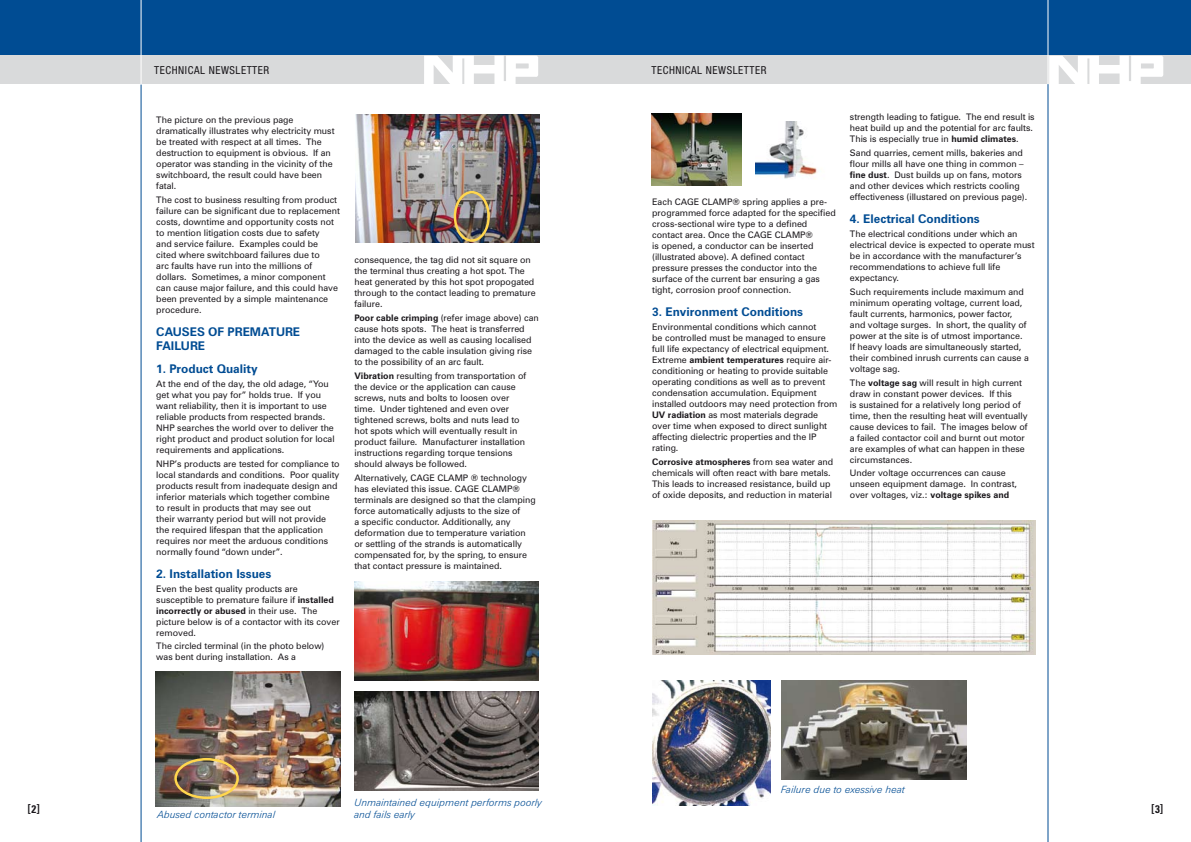
<style>
.page{position:relative;width:1191px;height:842px;background:#fff}
.page>*{position:absolute;margin:0;border:0;box-sizing:border-box;transform-origin:0 0}
.t1{font:700 12px/14.4px "Zurich BT";color:#004c93}
.t2{font:condensed 11px "Helvetica Neue LT";letter-spacing:.05em;color:#1a171b}
.t3{font:condensed 11px "Helvetica Neue LT";letter-spacing:.02em;color:#1a171b}
.t4{font:700 condensed 11px "Zurich BT";color:#1a171b}
.t5{font:italic 300 10px/12px "Zurich BT";color:#004c93}
.t6{font:9px/11px "Zurich BT";color:#1a171b}
.s1{font-weight:700}
</style>
<div class="page">
<div style="left:0;top:0;width:1191px;height:76px;background:#004c93"></div>
<div style="left:0;top:56px;width:595px;height:28px;background:#d9dadb"></div>
<hr style="left:141px;top:0;width:1px;height:84px;background:#fff">
<div style="left:595px;top:56px;width:596px;height:28px;background:#d9dadb"></div>
<hr style="left:1047px;top:0;width:1px;height:84px;background:#fff">
<svg style="left:424px;top:56px;width:114px;height:28px"></svg>
<svg style="left:1049px;top:56px;width:114px;height:28px"></svg>
<hr style="left:141px;top:85px;width:1px;height:757px;background:#004c93">
<img style="left:156px;top:672px;width:184px;height:134px">
<div style="left:174px;top:758px;width:65px;height:41px;border:2px solid #ffd64e;border-radius:50%"></div>
<img style="left:355px;top:114px;width:184px;height:128px">
<div style="left:454px;top:191px;width:36px;height:51px;border:2px solid #ffd64e;border-radius:50%"></div>
<img style="left:354px;top:582px;width:185px;height:99px">
<img style="left:354px;top:692px;width:185px;height:99px">
<img style="left:652px;top:520px;width:383px;height:134px">
<img style="left:652px;top:680px;width:118px;height:125px">
<hr style="left:1047px;top:84px;width:1px;height:758px;background:#004c93">
<img style="left:781px;top:680px;width:185px;height:99px">
<img style="left:651px;top:113px;width:90px;height:72px">
<img style="left:755px;top:121px;width:62px;height:58px">
<p class="t2" style="left:154px;top:64px;width:110px">TECHNICAL NEWSLETTE</p>
<p class="t3" style="left:182px;top:64px;width:96px">AS-i SAFETY AT WORK</p>
<p class="t2" style="left:651px;top:64px;width:116px">TECHNICAL NEWSLETTER</p>
<p class="t6" style="left:156px;top:114px;width:180px">The picture on the previous page dramatically illustrates why electricity must be treated with respect at all times. The destruction to equipment is obvious. If an operator was standing in the vicinity of the switchboard, the result could have been fatal.</p>
<p class="t6" style="left:156px;top:194px;width:185px">The cost to business resulting from product failure can be significant due to replacement costs, downtime and opportunity costs not to mention litigation costs due to safety<br>and service failure. Examples could be cited where switchboard failures due to<br>arc faults have run into the millions of dollars. Sometimes, a minor component can cause major failure, and this could have been prevented by a simple maintenance procedure.</p>
<h1 class="t1" style="left:156px;top:324px;width:145px">Causes of Premature<br>Failure</h1>
<h1 class="t1" style="left:156px;top:362px;width:103px">1. Product Quality</h1>
<p class="t6" style="left:156px;top:378px;width:180px">At the end of the day, the old adage, “You get what you pay for” holds true. If you want reliability, then it is important to use reliable products from respected brands.<br>NHP searches the world over to deliver the right product and product solution for local requirements and applications.</p>
<p class="t6" style="left:156px;top:458px;width:185px">NHP’s products are tested for compliance to local standards and conditions. Poor quality products result from inadequate design and inferior materials which together combine to result in products that may see out<br>their warranty period but will not provide the required lifespan that the application requires nor meet the arduous conditions normally found “down under”.</p>
<h1 class="t1" style="left:156px;top:566px;width:116px">2. Installation Issues</h1>
<p class="t6" style="left:156px;top:583px;width:185px">Even the best quality products are susceptible to premature failure if <span class="s1">installed incorrectly or abused</span> in their use. The picture below is of a contactor with its cover removed.</p>
<p class="t6" style="left:156px;top:641px;width:170px">The circled terminal (in the photo below) was bent during installation. As a</p>
<p class="t6" style="left:354px;top:254px;width:183px">consequence, the tag did not sit square on the terminal thus creating a hot spot. The heat generated by this hot spot propogated through to the contact leading to premature failure.</p>
<p class="t6" style="left:354px;top:312px;width:186px"><span class="s1">Poor cable crimping</span> (refer image above) can cause hots spots. The heat is transferred into the device as well as causing localised damaged to the cable insulation giving rise to the possibility of an arc fault.</p>
<p class="t6" style="left:354px;top:370px;width:173px"><span class="s1">Vibration</span> resulting from transportation of the device or the application can cause screws, nuts and bolts to loosen over time. Under tightened and even over tightened screws, bolts and nuts lead to hot spots which will eventually result in product failure. Manufacturer installation instructions regarding torque tensions should always be followed.</p>
<p class="t6" style="left:354px;top:472px;width:183px">Alternatively, CAGE CLAMP ® technology has eleviated this issue. CAGE CLAMP® terminals are designed so that the clamping force automatically adjusts to the size of<br>a specific conductor. Additionally, any deformation due to temperature variation or settling of the strands is automatically compensated for, by the spring, to ensure that contact pressure is maintained.</p>
<p class="t6" style="left:652px;top:197px;width:185px">Each CAGE CLAMP® spring applies a pre&shy;programmed force adapted for the specified cross-sectional wire type to a defined contact area. Once the CAGE CLAMP®<br>is opened, a conductor can be inserted (illustrated above). A defined contact pressure presses the conductor into the surface of the current bar ensuring a gas tight, corrosion proof connection.</p>
<h1 class="t1" style="left:652px;top:305px;width:152px">3. Environment Conditions</h1>
<p class="t6" style="left:652px;top:321px;width:187px">Environmental conditions which cannot<br>be controlled must be managed to ensure full life expectancy of electrical equipment.<br>Extreme <span class="s1">ambient temperatures</span> require air&shy;conditioning or heating to provide suitable operating conditions as well as to prevent condensation accumulation. Equipment installed outdoors may need protection from <span class="s1">UV radiation</span> as most materials degrade over time when exposed to direct sunlight affecting dielectric properties and the IP rating.</p>
<p class="t6" style="left:652px;top:456px;width:183px"><span class="s1">Corrosive atmospheres</span> from sea water and chemicals will often react with bare metals.<br>This leads to increased resistance, build up of oxide deposits, and reduction in material</p>
<p class="t6" style="left:850px;top:111px;width:186px">strength leading to fatigue. The end result is heat build up and the potential for arc faults.<br>This is especially true in <span class="s1">humid climates</span>.</p>
<p class="t6" style="left:850px;top:147px;width:179px">Sand quarries, cement mills, bakeries and flour mills all have one thing in common – <span class="s1">fine dust</span>. Dust builds up on fans, motors and other devices which restricts cooling effectiveness (illustared on previous page).</p>
<h1 class="t1" style="left:850px;top:211px;width:131px">4. Electrical Conditions</h1>
<p class="t6" style="left:850px;top:228px;width:186px">The electrical conditions under which an electrical device is expected to operate must be in accordance with the manufacturer’s recommendations to achieve full life expectancy.</p>
<p class="t6" style="left:850px;top:286px;width:180px">Such requirements include maximum and minimum operating voltage, current load, fault currents, harmonics, power factor, and voltage surges. In short, the quality of power at the site is of utmost importance.<br>If heavy loads are simultaneously started, their combined inrush currents can cause a voltage sag.</p>
<p class="t6" style="left:850px;top:377px;width:179px">The <span class="s1">voltage sag</span> will result in high current draw in constant power devices. If this<br>is sustained for a relatively long period of time, then the resulting heat will eventually cause devices to fail. The images below of a failed contactor coil and burnt out motor are examples of what can happen in these circumstances.</p>
<p class="t6" style="left:850px;top:468px;width:169px">Under voltage occurrences can cause unseen equipment damage. In contrast, over voltages, viz.: <span class="s1">voltage spikes and</span></p>
<p class="t5" style="left:781px;top:784px;width:125px">Failure due to exessive heat</p>
<p class="t5" style="left:158px;top:808px;width:119px">Abused contactor terminal</p>
<p class="t5" style="left:354px;top:796px;width:189px">Unmaintained equipment performs poorly and fails early</p>
<p class="t4" style="left:28px;top:801px;width:14px">[2]</p>
<p class="t4" style="left:1151px;top:801px;width:14px">[3]</p>
</div>
